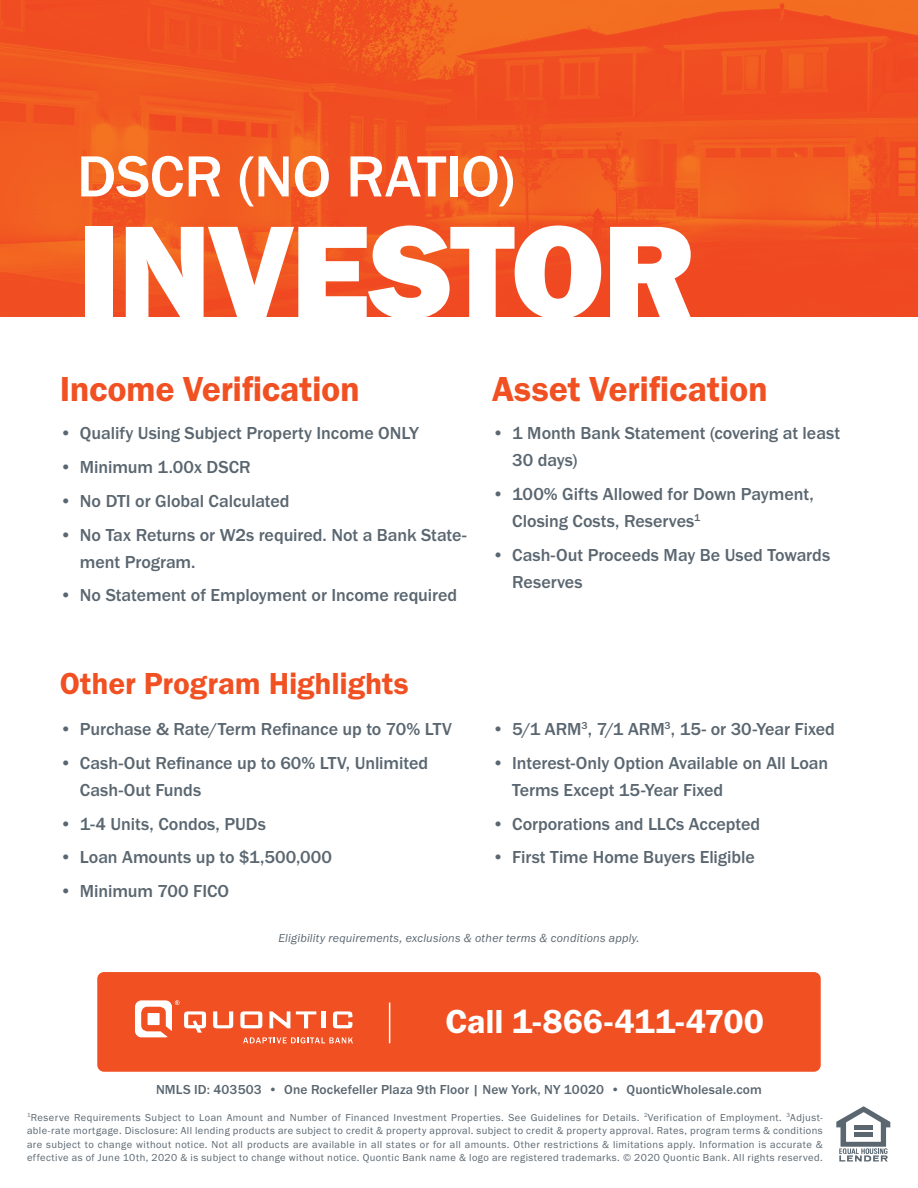
<style>
.page{position:relative;width:918px;height:1188px;background:#fff}
.page>*{position:absolute;margin:0;border:0;box-sizing:border-box;transform-origin:0 0}
.t1{font:136.5px "Franklin Gothic URW Hea";letter-spacing:-.02em;color:#fff}
.t2{font:500 60px "Franklin Gothic URW";letter-spacing:-.01em;color:#fff}
.t3{font:36px "Franklin Gothic URW Dem";letter-spacing:-.005em;color:#f05022}
.t4{font:34.5px "Franklin Gothic URW Dem";letter-spacing:-.005em;color:#fff}
.t5{font:31.5px "Franklin Gothic URW Dem";letter-spacing:-.005em;color:#f05022}
.t6{font:500 18px/27px "Franklin Gothic URW";letter-spacing:-.005em;color:#5a6670}
.t7{font:500 13.5px "Franklin Gothic URW";letter-spacing:.01em;color:#5a6670}
.t8{font:12px "Franklin Gothic URW Boo Ita";letter-spacing:.02em;color:#5a6670}
.t9{font:10.5px/13.5px "Franklin Gothic URW Boo";letter-spacing:.04em;color:#5a6670;text-align:justify}
</style>
<div class="page">
<div style="left:97px;top:972px;width:724px;height:100px;background:#f05022;border-radius:7px"></div>
<hr style="left:389px;top:1003px;width:1px;height:40px;background:#fff">
<svg style="left:333px;top:1011px;width:19px;height:17px"></svg>
<svg style="left:213px;top:1011px;width:20px;height:17px"></svg>
<svg style="left:240px;top:1011px;width:22px;height:17px"></svg>
<svg style="left:269px;top:1011px;width:21px;height:17px"></svg>
<svg style="left:296px;top:1011px;width:20px;height:17px"></svg>
<hr style="left:322px;top:1011px;width:4px;height:17px;background:#fff">
<svg style="left:135px;top:1000px;width:71px;height:37px"></svg>
<svg style="left:243px;top:1037px;width:110px;height:6px"></svg>
<img style="left:0;top:0;width:918px;height:316px">
<svg style="left:836px;top:1106px;width:54px;height:56px"></svg>
<p class="t2" style="left:77px;top:139px;width:439px">DSCR (NO RATIO)</p>
<p class="t1" style="left:77px;top:184px;width:621px">INVESTOR</p>
<p class="t3" style="left:60px;top:366px;width:302px">Income Verification</p>
<p class="t3" style="left:492px;top:366px;width:278px">Asset Verification</p>
<p class="t6" style="left:60px;top:419px;width:361px">• Qualify Using Subject Property Income ONLY</p>
<p class="t6" style="left:60px;top:453px;width:193px">• Minimum 1.00x DSCR</p>
<p class="t6" style="left:60px;top:487px;width:231px">• No DTI or Global Calculated</p>
<p class="t6" style="left:80px;top:521px;width:388px;text-indent:-20px">• No Tax Returns or W2s required. Not a Bank State&shy;ment Program.</p>
<p class="t6" style="left:60px;top:581px;width:399px">• No Statement of Employment or Income required</p>
<p class="t6" style="left:512px;top:419px;width:329px;text-indent:-20px">• 1 Month Bank Statement (covering at least<br>30 days)</p>
<p class="t6" style="left:512px;top:480px;width:303px;text-indent:-20px">• 100% Gifts Allowed for Down Payment,<br>Closing Costs, Reserves<sup>1</sup></p>
<p class="t6" style="left:512px;top:541px;width:319px;text-indent:-20px">• Cash-Out Proceeds May Be Used Towards<br>Reserves</p>
<p class="t5" style="left:60px;top:664px;width:351px">Other Program Highlights</p>
<p class="t6" style="left:60px;top:715px;width:394px">• Purchase &amp; Rate/Term Refinance up to 70% LTV</p>
<p class="t6" style="left:80px;top:749px;width:350px;text-indent:-20px">• Cash-Out Refinance up to 60% LTV, Unlimited<br>Cash-Out Funds</p>
<p class="t6" style="left:60px;top:810px;width:208px">• 1-4 Units, Condos, PUDs</p>
<p class="t6" style="left:60px;top:844px;width:274px">• Loan Amounts up to $1,500,000</p>
<p class="t6" style="left:60px;top:877px;width:171px">• Minimum 700 FICO</p>
<p class="t6" style="left:492px;top:715px;width:344px">• 5/1 ARM<sup>3</sup>, 7/1 ARM<sup>3</sup>, 15- or 30-Year Fixed</p>
<p class="t6" style="left:512px;top:749px;width:317px;text-indent:-20px">• Interest-Only Option Available on All Loan<br>Terms Except 15-Year Fixed</p>
<p class="t6" style="left:492px;top:810px;width:270px">• Corporations and LLCs Accepted</p>
<p class="t6" style="left:492px;top:844px;width:264px">• First Time Home Buyers Eligible</p>
<p class="t8" style="left:278px;top:930px;width:363px">Eligibility requirements, exclusions &amp; other terms &amp; conditions apply.</p>
<p class="t4" style="left:446px;top:1000px;width:320px">Call 1-866-411-4700</p>
<p class="t7" style="left:156px;top:1082px;width:607px">NMLS ID: 403503 • One Rockefeller Plaza 9th Floor | New York, NY 10020 • QuonticWholesale.com</p>
<p class="t9" style="left:27px;top:1110px;width:797px"><sup>1</sup>Reserve Requirements Subject to Loan Amount and Number of Financed Investment Properties. See Guidelines for Details. <sup>2</sup>Verification of Employment. <sup>3</sup>Adjust&shy;able-rate mortgage. Disclosure: All lending products are subject to credit &amp; property approval. subject to credit &amp; property approval. Rates, program terms &amp; conditions are subject to change without notice. Not all products are available in all states or for all amounts. Other restrictions &amp; limitations apply. Information is accurate &amp; effective as of June 10th, 2020 &amp; is subject to change without notice. Quontic Bank name &amp; logo are registered trademarks. © 2020 Quontic Bank. All rights reserved.</p>
</div>
